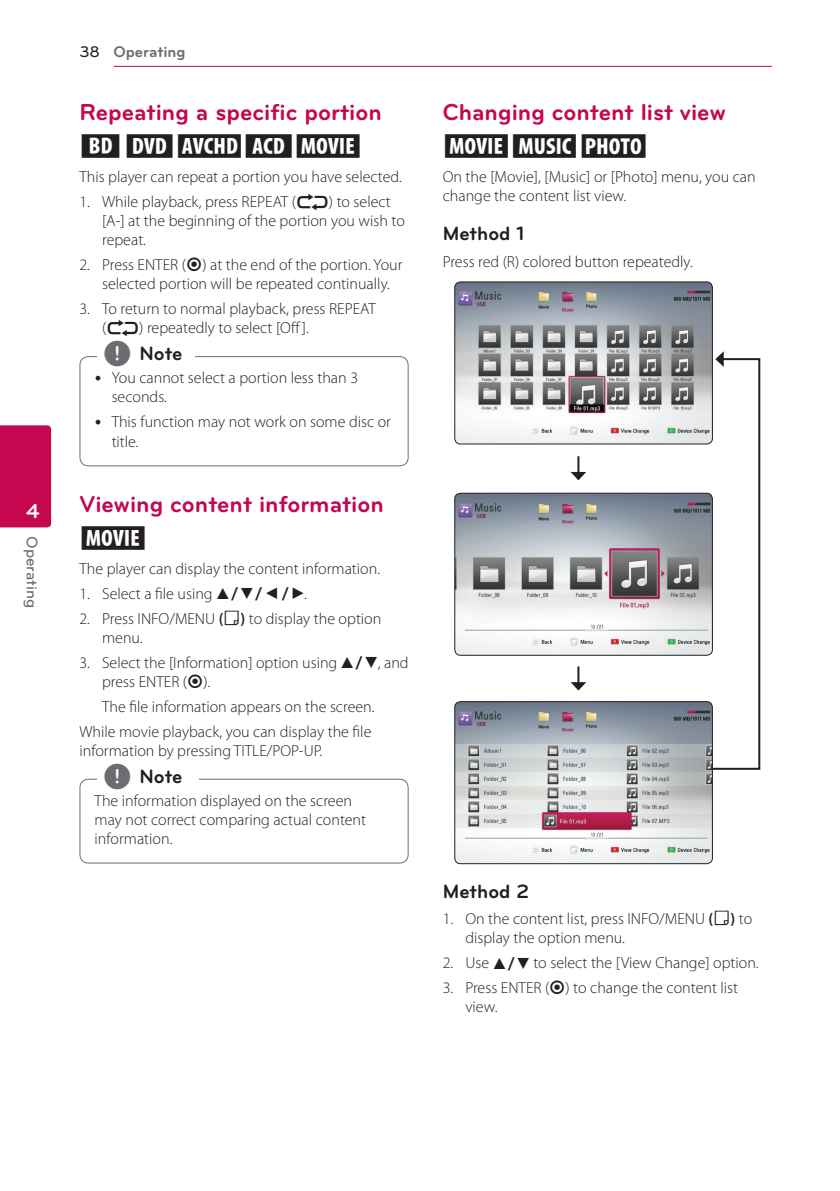
<style>
.page{position:relative;width:840px;height:1191px;background:#fff}
.page>*{position:absolute;margin:0;border:0;box-sizing:border-box;transform-origin:0 0}
.t1{font:700 24px "Bryant LG";color:#c50750}
.t2{font:24px "UPSYS Common";color:#231f20}
.t3{font:700 21px "Bryant LG";color:#fff}
.t4{font:700 20px "Bryant LG";color:#231f20}
.t5{font:300 16px/19.2px "Myriad Pro";color:#231f20}
.t6{font:700 16px "Bryant LG";color:#6c6d70}
.t7{font:500 16px "Bryant LG";color:#6c6d70}
.s1{font-weight:500;color:#231f20}
.s2{font-family:"UPSYS Common";font-weight:400}
.s3{font-family:"UPSYS Common";font-weight:400;font-size:30px;color:#6c6d70}
.s4{font-weight:600}
</style>
<div class="page">
<hr style="left:113px;top:66px;width:658px;height:1px;background:#c50750">
<div style="left:0;top:425px;width:51px;height:102px;background:#c50750"></div>
<div style="left:79px;top:356px;width:329px;height:110px;border:1px solid #6c6d70;border-radius:9px"></div>
<div style="left:97px;top:350px;width:97px;height:20px;background:#fff"></div>
<div style="left:79px;top:778px;width:329px;height:85px;border:1px solid #6c6d70;border-radius:9px"></div>
<div style="left:97px;top:773px;width:102px;height:19px;background:#fff"></div>
<img style="left:455px;top:282px;width:257px;height:162px">
<div style="left:454px;top:281px;width:258px;height:163px;border:1px solid #231f20;border-radius:6px"></div>
<img style="left:455px;top:493px;width:255px;height:161px">
<div style="left:454px;top:493px;width:258px;height:163px;border:1px solid #231f20;border-radius:6px"></div>
<img style="left:455px;top:701px;width:257px;height:162px">
<div style="left:454px;top:701px;width:258px;height:163px;border:1px solid #231f20;border-radius:6px"></div>
<svg style="left:570px;top:456px;width:16px;height:24px"></svg>
<svg style="left:570px;top:666px;width:16px;height:24px"></svg>
<svg style="left:710px;top:351px;width:50px;height:420px"></svg>
<h2 class="t3" style="left:26px;top:498px;width:15px">4</h2>
<p class="t7" style="left:42px;top:536px;width:73px;rotate:90deg">Operating</p>
<p class="t6" style="left:79px;top:42px;width:108px"><span class="s1">38</span> Operating</p>
<h1 class="t1" style="left:79px;top:97px;width:304px">Repeating a specific portion</h1>
<h1 class="t2" style="left:79px;top:132px;width:285px">eroty</h1>
<p class="t5" style="left:79px;top:167px;width:323px">This player can repeat a portion you have selected.</p>
<p class="t5" style="left:102px;top:191px;width:304px;text-indent:-23px">1. While playback, press REPEAT (<span class="s2">h</span>) to select [A-] at the beginning of the portion you wish to repeat.</p>
<p class="t5" style="left:102px;top:255px;width:302px;text-indent:-23px">2. Press ENTER (<span class="s2">b</span>) at the end of the portion. Your selected portion will be repeated continually.</p>
<p class="t5" style="left:102px;top:299px;width:275px;text-indent:-23px">3. To return to normal playback, press REPEAT (<span class="s2">h</span>) repeatedly to select [Off].</p>
<p class="t5" style="left:112px;top:368px;width:248px">You cannot select a portion less than 3 seconds.</p>
<p class="t5" style="left:112px;top:412px;width:280px">This function may not work on some disc or title.</p>
<p class="t4" style="left:103px;top:341px;width:81px"><span class="s3">,</span> Note</p>
<h1 class="t1" style="left:79px;top:489px;width:306px">Viewing content information</h1>
<h1 class="t2" style="left:79px;top:524px;width:70px">y</h1>
<p class="t5" style="left:79px;top:559px;width:302px">The player can display the content information.</p>
<p class="t5" style="left:79px;top:583px;width:229px">1. Select a file using <span class="s2">w/s/a/d</span>.</p>
<p class="t5" style="left:102px;top:608px;width:280px;text-indent:-23px">2. Press INFO/MENU <span class="s4">(</span><span class="s2">m</span><span class="s4">)</span> to display the option menu.</p>
<p class="t5" style="left:102px;top:652px;width:308px;text-indent:-23px">3. Select the [Information] option using <span class="s2">w/s</span>, and press ENTER (<span class="s2">b</span>).</p>
<p class="t5" style="left:79px;top:694px;width:296px;line-height:24.8px;text-align:right">The file information appears on the screen.<br>While movie playback, you can display the file</p>
<p class="t5" style="left:79px;top:740px;width:244px">information by pressing TITLE/POP-UP.</p>
<p class="t5" style="left:95px;top:791px;width:273px">The information displayed on the screen may not correct comparing actual content information.</p>
<p class="t4" style="left:103px;top:764px;width:81px"><span class="s3">,</span> Note</p>
<h1 class="t1" style="left:442px;top:97px;width:284px">Changing content list view</h1>
<h1 class="t2" style="left:442px;top:132px;width:207px">yui</h1>
<p class="t5" style="left:442px;top:167px;width:314px">On the [Movie], [Music] or [Photo] menu, you can change the content list view.</p>
<p class="t4" style="left:442px;top:221px;width:83px">Method 1</p>
<p class="t5" style="left:442px;top:252px;width:251px">Press red (R) colored button repeatedly.</p>
<p class="t4" style="left:442px;top:878px;width:88px">Method 2</p>
<p class="t5" style="left:465px;top:909px;width:288px;text-indent:-23px">1. On the content list, press INFO/MENU <span class="s4">(</span><span class="s2">m</span><span class="s4">)</span> to display the option menu.</p>
<p class="t5" style="left:442px;top:953px;width:317px">2. Use <span class="s2">w/s</span> to select the [View Change] option.</p>
<p class="t5" style="left:465px;top:978px;width:274px;text-indent:-23px">3. Press ENTER (<span class="s2">b</span>) to change the content list view.</p>
</div>
